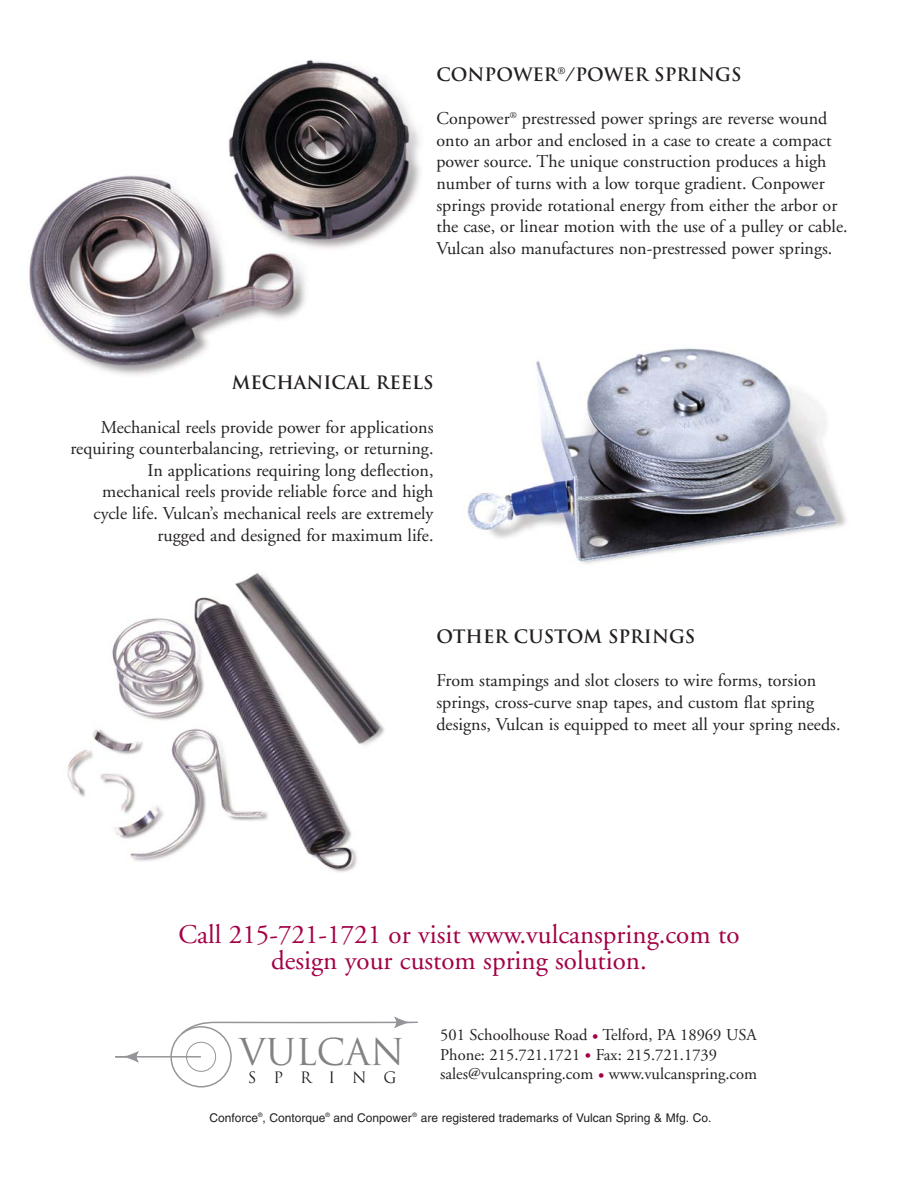
<style>
.page{position:relative;width:918px;height:1188px;background:#fff}
.page>*{position:absolute;margin:0;border:0;box-sizing:border-box;transform-origin:0 0}
.t1{font:36px "Trajan";color:#808284}
.t2{font:27px/25.5px "Adobe Garamond";color:#a30046;text-align:center}
.t3{font:18px/21.6px "Adobe Garamond";color:#231f20}
.t4{font:700 18px "Trajan";color:#231f20}
.t5{font:16.5px/19.5px "Adobe Garamond";color:#231f20}
.t6{font:15.3px "Trajan";letter-spacing:1.105em;color:#231f20}
.t7{font:12px "Helvetica";color:#231f20}
.s1{color:#a30046}
</style>
<div class="page">
<img style="left:29px;top:60px;width:391px;height:316px">
<img style="left:467px;top:348px;width:379px;height:216px">
<img style="left:67px;top:572px;width:318px;height:300px">
<div style="left:170px;top:1026px;width:62px;height:62px;border:1px solid #939598;border-radius:50%"></div>
<div style="left:186px;top:1042px;width:30px;height:30px;border:1px solid #939598;border-radius:50%"></div>
<hr style="left:135px;top:1056px;width:66px;height:2px;background:#939598">
<svg style="left:115px;top:1052px;width:24px;height:11px"></svg>
<svg style="left:180px;top:1018px;width:238px;height:18px"></svg>
<p class="t4" style="left:436px;top:64px;width:307px">CONPOWER<sup>®</sup>/POWER SPRINGS</p>
<p class="t3" style="left:436px;top:109px;width:413px">Conpower<sup>®</sup> prestressed power springs are reverse wound onto an arbor and enclosed in a case to create a compact power source. The unique construction produces a high number of turns with a low torque gradient. Conpower springs provide rotational energy from either the arbor or the case, or linear motion with the use of a pulley or cable.<br>Vulcan also manufactures non-prestressed power springs.</p>
<p class="t4" style="left:232px;top:373px;width:203px">MECHANICAL REELS</p>
<p class="t3" style="left:71px;top:418px;width:364px;text-align:right">Mechanical reels provide power for applications requiring counterbalancing, retrieving, or returning.<br>In applications requiring long deflection, mechanical reels provide reliable force and high cycle life. Vulcan’s mechanical reels are extremely rugged and designed for maximum life.</p>
<p class="t4" style="left:436px;top:627px;width:260px">OTHER CUSTOM SPRINGS</p>
<p class="t3" style="left:436px;top:672px;width:406px">From stampings and slot closers to wire forms, torsion springs, cross-curve snap tapes, and custom flat spring designs, Vulcan is equipped to meet all your spring needs.</p>
<h2 class="t2" style="left:178px;top:925px;width:563px">Call 215-721-1721 or visit www.vulcanspring.com to design your custom spring solution.</h2>
<h1 class="t1" style="left:239px;top:1031px;width:167px">VULCAN</h1>
<p class="t6" style="left:248px;top:1068px;width:150px">SPRING</p>
<p class="t5" style="left:440px;top:1027px;width:319px">501 Schoolhouse Road <span class="s1">•</span> Telford, PA 18969 USA<br>Phone: 215.721.1721 <span class="s1">•</span> Fax: 215.721.1739 sales@vulcanspring.com <span class="s1">•</span> www.vulcanspring.com</p>
<p class="t7" style="left:209px;top:1113px;width:504px">Conforce<sup>®</sup>, Contorque<sup>®</sup> and Conpower<sup>®</sup> are registered trademarks of Vulcan Spring &amp; Mfg. Co.</p>
</div>
